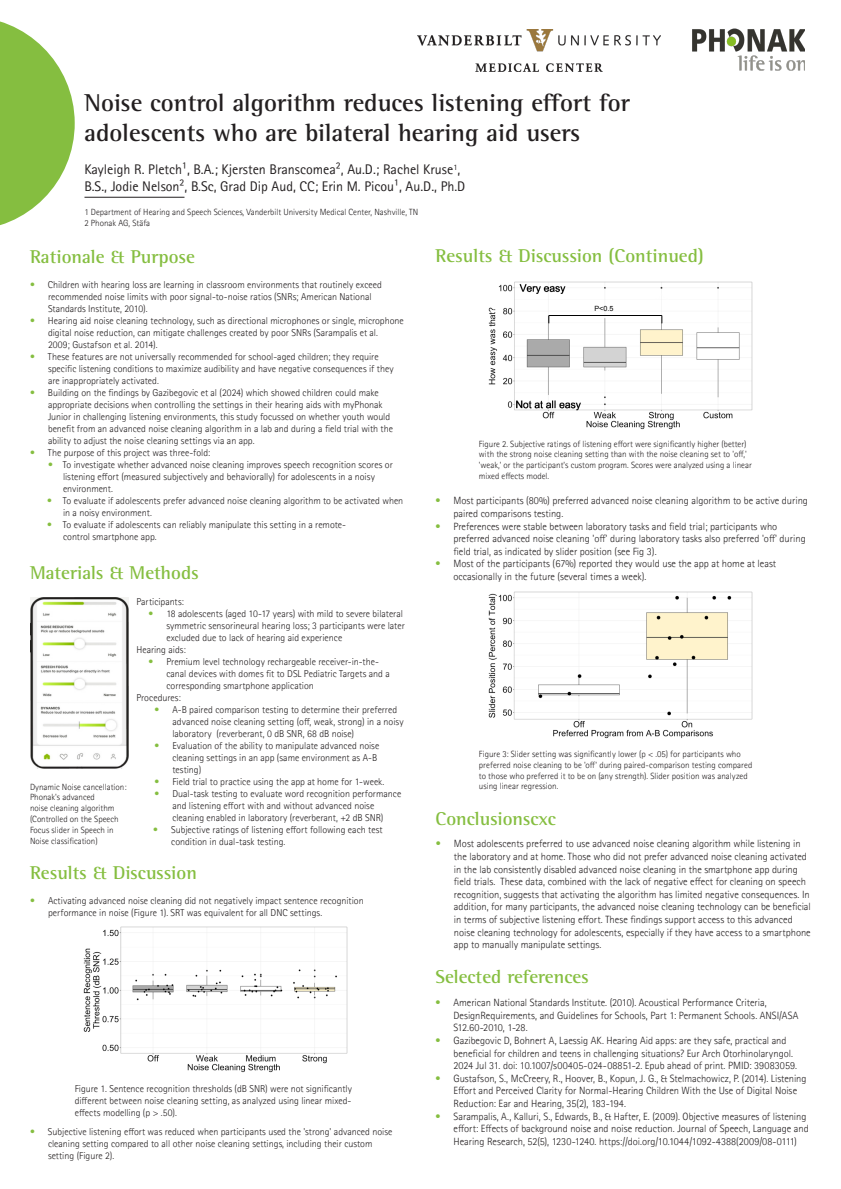
<style>
.page{position:relative;width:841px;height:1189px;background:#fff}
.page>*{position:absolute;margin:0;border:0;box-sizing:border-box;transform-origin:0 0}
.t1{font:700 25px/30px "Rotis Semifor Phonak";color:#231f20}
.t2{font:700 19px "Rotis Semifor Phonak";color:#85be40}
.t3{font:14px/16.8px "Rotis Sansfor Phonak";color:#231f20}
.t4{font:300 10.5px/12.6px "Rotis Sansfor Phonak";color:#231f20}
.t5{font:300 10px/12px "Rotis Sansfor Phonak";color:#231f20}
.t6{font:300 9px/10.8px "Rotis Sansfor Phonak";color:#231f20}
.t7{font:7.2px "Arial";color:#000}
.s1{color:#85be40}
</style>
<div class="page">
<img style="left:692px;top:28px;width:113px;height:43px">
<img style="left:30px;top:598px;width:98px;height:171px">
<img style="left:418px;top:30px;width:242px;height:42px">
<img style="left:488px;top:281px;width:265px;height:149px">
<img style="left:83px;top:926px;width:265px;height:147px">
<img style="left:488px;top:591px;width:265px;height:148px">
<hr style="left:84px;top:197px;width:100px;height:1px;background:#231f20">
<hr style="left:549px;top:315px;width:113px;height:1px;background:#000">
<svg style="left:0;top:21px;width:75px;height:204px"></svg>
<p class="t1" style="left:84px;top:88px;width:547px">Noise control algorithm reduces listening effort for adolescents who are bilateral hearing aid users</p>
<p class="t3" style="left:84px;top:161px;width:382px">Kayleigh R. Pletch¹, B.A.; Kjersten Branscomea², Au.D.; Rachel Kruse<sup>1</sup>,<br>B.S., Jodie Nelson2, B.Sc, Grad Dip Aud, CC; Erin M. Picou¹, Au.D., Ph.D</p>
<p class="t6" style="left:84px;top:207px;width:335px">1 Department of Hearing and Speech Sciences, Vanderbilt University Medical Center, Nashville, TN</p>
<p class="t6" style="left:84px;top:218px;width:67px">2 Phonak AG, Stäfa</p>
<p class="t2" style="left:30px;top:245px;width:167px">Rationale &amp; Purpose</p>
<p class="t5" style="left:48px;top:279px;width:336px;text-indent:-18px"><span class="s1">•</span> Children with hearing loss are learning in classroom environments that routinely exceed recommended noise limits with poor signal-to-noise ratios (SNRs; American National<br>Standards Institute, 2010).</p>
<p class="t5" style="left:48px;top:315px;width:357px;text-indent:-18px"><span class="s1">•</span> Hearing aid noise cleaning technology, such as directional microphones or single, microphone digital noise reduction, can mitigate challenges created by poor SNRs (Sarampalis et al.<br>2009; Gustafson et al. 2014).</p>
<p class="t5" style="left:48px;top:351px;width:347px;text-indent:-18px"><span class="s1">•</span> These features are not universally recommended for school-aged children; they require specific listening conditions to maximize audibility and have negative consequences if they are inappropriately activated.</p>
<p class="t5" style="left:48px;top:387px;width:347px;text-indent:-18px"><span class="s1">•</span> Building on the findings by Gazibegovic et al (2024) which showed children could make appropriate decisions when controlling the settings in their hearing aids with myPhonak Junior in challenging listening environments, this study focussed on whether youth would benefit from an advanced noise cleaning algorithm in a lab and during a field trial with the ability to adjust the noise cleaning settings via an app.</p>
<p class="t5" style="left:30px;top:447px;width:182px"><span class="s1">•</span> The purpose of this project was three-fold:</p>
<p class="t5" style="left:63px;top:459px;width:331px;text-indent:-15px"><span class="s1">•</span> To investigate whether advanced noise cleaning improves speech recognition scores or listening effort (measured subjectively and behaviorally) for adolescents in a noisy environment.</p>
<p class="t5" style="left:63px;top:495px;width:342px;text-indent:-16px"><span class="s1">•</span> To evaluate if adolescents prefer advanced noise cleaning algorithm to be activated when in a noisy environment.</p>
<p class="t5" style="left:63px;top:519px;width:285px;text-indent:-16px"><span class="s1">•</span> To evaluate if adolescents can reliably manipulate this setting in a remote&shy;control smartphone app.</p>
<p class="t2" style="left:30px;top:562px;width:170px">Materials &amp; Methods</p>
<p class="t6" style="left:30px;top:781px;width:98px">Dynamic Noise cancellation:<br>Phonak's advanced<br>noise cleaning algorithm (Controlled on the Speech<br>Focus slider in Speech in<br>Noise classification)</p>
<p class="t5" style="left:136px;top:596px;width:49px">Participants:</p>
<p class="t5" style="left:166px;top:608px;width:240px;text-indent:-18px"><span class="s1">•</span> 18 adolescents (aged 10-17 years) with mild to severe bilateral symmetric sensorineural hearing loss; 3 participants were later excluded due to lack of hearing aid experience</p>
<p class="t5" style="left:136px;top:644px;width:51px">Hearing aids:</p>
<p class="t5" style="left:166px;top:656px;width:225px;text-indent:-18px"><span class="s1">•</span> Premium level technology rechargeable receiver-in-the&shy;canal devices with domes fit to DSL Pediatric Targets and a corresponding smartphone application</p>
<p class="t5" style="left:136px;top:692px;width:46px">Procedures:</p>
<p class="t5" style="left:172px;top:704px;width:233px;text-indent:-18px"><span class="s1">•</span> A-B paired comparison testing to determine their preferred advanced noise cleaning setting (off, weak, strong) in a noisy laboratory (reverberant, 0 dB SNR, 68 dB noise)</p>
<p class="t5" style="left:172px;top:740px;width:209px;text-indent:-18px"><span class="s1">•</span> Evaluation of the ability to manipulate advanced noise cleaning settings in an app (same environment as A-B testing)</p>
<p class="t5" style="left:154px;top:776px;width:232px"><span class="s1">•</span> Field trial to practice using the app at home for 1-week.</p>
<p class="t5" style="left:172px;top:788px;width:230px;text-indent:-18px"><span class="s1">•</span> Dual-task testing to evaluate word recognition performance and listening effort with and without advanced noise cleaning enabled in laboratory (reverberant, +2 dB SNR)</p>
<p class="t5" style="left:171px;top:824px;width:213px;text-indent:-18px"><span class="s1">•</span> Subjective ratings of listening effort following each test condition in dual-task testing.</p>
<p class="t2" style="left:30px;top:861px;width:168px">Results &amp; Discussion</p>
<p class="t5" style="left:48px;top:894px;width:317px;text-indent:-18px"><span class="s1">•</span> Activating advanced noise cleaning did not negatively impact sentence recognition performance in noise (Figure 1). SRT was equivalent for all DNC settings.</p>
<p class="t5" style="left:75px;top:1083px;width:279px;text-align:justify">Figure 1. Sentence recognition thresholds (dB SNR) were not significantly different between noise cleaning setting, as analyzed using linear mixed&shy;effects modelling (p &gt; .50).</p>
<p class="t5" style="left:48px;top:1126px;width:346px;text-indent:-18px"><span class="s1">•</span> Subjective listening effort was reduced when participants used the 'strong' advanced noise cleaning setting compared to all other noise cleaning settings, including their custom setting (Figure 2).</p>
<p class="t2" style="left:435px;top:244px;width:270px">Results &amp; Discussion (Continued)</p>
<p class="t7" style="left:595px;top:303px;width:21px">P&lt;0.5</p>
<p class="t6" style="left:479px;top:438px;width:275px">Figure 2. Subjective ratings of listening effort were significantly higher (better) with the strong noise cleaning setting than with the noise cleaning set to 'off,' 'weak,' or the participant's custom program. Scores were analyzed using a linear mixed effects model.</p>
<p class="t4" style="left:454px;top:495px;width:356px;text-indent:-18px"><span class="s1">•</span> Most participants (80%) preferred advanced noise cleaning algorithm to be active during paired comparisons testing.</p>
<p class="t4" style="left:454px;top:520px;width:354px;text-indent:-18px"><span class="s1">•</span> Preferences were stable between laboratory tasks and field trial; participants who preferred advanced noise cleaning 'off' during laboratory tasks also preferred 'off' during field trial, as indicated by slider position (see Fig 3).</p>
<p class="t4" style="left:454px;top:558px;width:324px;text-indent:-18px"><span class="s1">•</span> Most of the participants (67%) reported they would use the app at home at least occasionally in the future (several times a week).</p>
<p class="t6" style="left:479px;top:749px;width:275px">Figure 3: Slider setting was significantly lower (p &lt; .05) for participants who preferred noise cleaning to be 'off' during paired-comparison testing compared to those who preferred it to be on (any strength). Slider position was analyzed using linear regression.</p>
<p class="t2" style="left:436px;top:807px;width:122px">Conclusionscxc</p>
<p class="t4" style="left:454px;top:838px;width:358px;text-indent:-18px"><span class="s1">•</span> Most adolescents preferred to use advanced noise cleaning algorithm while listening in the laboratory and at home. Those who did not prefer advanced noise cleaning activated in the lab consistently disabled advanced noise cleaning in the smartphone app during field trials. These data, combined with the lack of negative effect for cleaning on speech recognition, suggests that activating the algorithm has limited negative consequences. In addition, for many participants, the advanced noise cleaning technology can be beneficial in terms of subjective listening effort. These findings support access to this advanced noise cleaning technology for adolescents, especially if they have access to a smartphone app to manually manipulate settings.</p>
<p class="t2" style="left:436px;top:965px;width:155px">Selected references</p>
<p class="t4" style="left:454px;top:996px;width:346px;text-indent:-18px"><span class="s1">•</span> American National Standards Institute. (2010). Acoustical Performance Criteria,<br>DesignRequirements, and Guidelines for Schools, Part 1: Permanent Schools. ANSI/ASA<br>S12.60-2010, 1-28.</p>
<p class="t4" style="left:454px;top:1034px;width:345px;text-indent:-18px"><span class="s1">•</span> Gazibegovic D, Bohnert A, Laessig AK. Hearing Aid apps: are they safe, practical and beneficial for children and teens in challenging situations? Eur Arch Otorhinolaryngol.<br>2024 Jul 31. doi: 10.1007/s00405-024-08851-2. Epub ahead of print. PMID: 39083059.</p>
<p class="t4" style="left:454px;top:1072px;width:355px;text-indent:-18px"><span class="s1">•</span> Gustafson, S., McCreery, R., Hoover, B., Kopun, J. G., &amp; Stelmachowicz, P. (2014). Listening<br>Effort and Perceived Clarity for Normal-Hearing Children With the Use of Digital Noise<br>Reduction: Ear and Hearing, 35(2), 183-194.</p>
<p class="t4" style="left:454px;top:1110px;width:357px;text-indent:-18px"><span class="s1">•</span> Sarampalis, A., Kalluri, S., Edwards, B., &amp; Hafter, E. (2009). Objective measures of listening effort: Effects of background noise and noise reduction. Journal of Speech, Language and<br>Hearing Research, 52(5), 1230-1240. https://doi.org/10.1044/1092-4388(2009/08-0111)</p>
</div>
